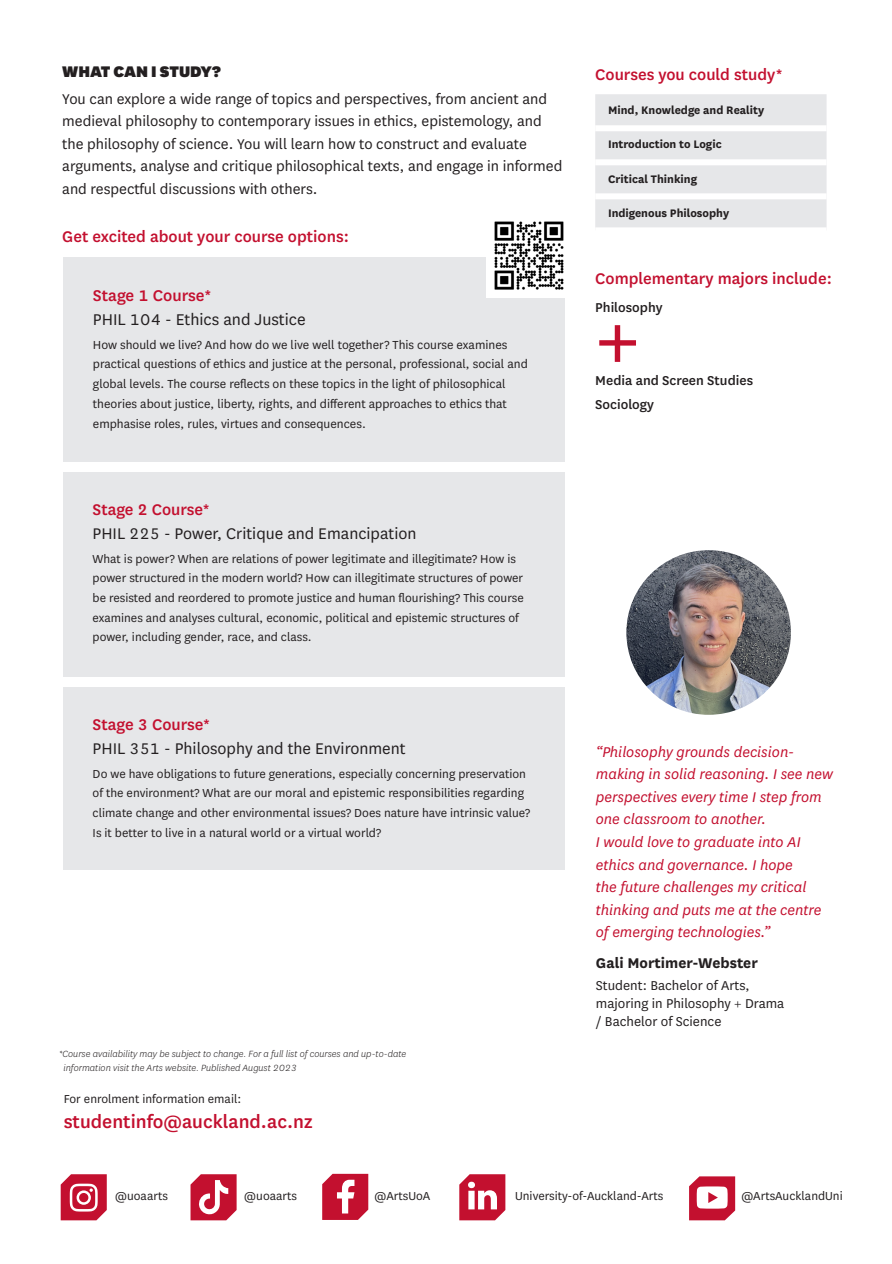
<style>
.page{position:relative;width:892px;height:1264px;background:#fff}
.page>*{position:absolute;margin:0;border:0;box-sizing:border-box;transform-origin:0 0}
._10__Big_plus{font:500 90px "National";color:#c3102f}
._19__web_address_red{font:500 21px "National";color:#c3102f}
._3a__Subhead_black{font:18.15px "National";color:#231f20}
._3a__Subhead_red{font:500 18.15px "National";color:#c3102f}
._3a__Subhead_red-2{font:500 18px "National";color:#c3102f}
._3a__Subhead_black-2{font:18px "National";color:#231f20}
._3__Subhead{font:900 18px "National";color:#231f20}
._4__Bodycopy{font:16.5px/22.5px "National";color:#231f20}
._5a__Quote_small{font:italic 16.5px/22.5px "National";color:#c3102f}
._11__Bold_bodycopy{font:700 16.5px "National";color:#231f20}
._6__Speaker_credentials{font:15px/18px "National";color:#231f20}
._9__Major_combinations{font:500 15px "National";color:#231f20}
.Bodycopy_small{font:13.65px/19.6px "National";color:#231f20}
.Bodycopy_small-2{font:13.5px/19.5px "National";color:#231f20}
._18__Table_Course{font:700 12.75px "National";color:#231f20}
._4__Bodycopy-2{font:italic 300 10.5px/13.5px "National";color:#231f20}
</style>
<div class="page">
<div style="left:63px;top:257px;width:502px;height:204px;background:#e6e7e9"></div>
<div style="left:63px;top:472px;width:502px;height:204px;background:#e6e7e9"></div>
<div style="left:63px;top:687px;width:502px;height:182px;background:#e6e7e9"></div>
<div style="left:595px;top:94px;width:231px;height:133px;background:#e6e7e9"></div>
<div style="left:595px;top:159px;width:231px;height:6px;background:#fff"></div>
<div style="left:595px;top:193px;width:231px;height:6px;background:#fff"></div>
<div style="left:595px;top:125px;width:231px;height:6px;background:#fff"></div>
<img style="left:626px;top:550px;width:165px;height:164px;border-radius:82px">
<img style="left:487px;top:221px;width:78px;height:77px">
<svg style="left:689px;top:1176px;width:46px;height:44px"></svg>
<svg style="left:322px;top:1173px;width:46px;height:46px"></svg>
<svg style="left:459px;top:1174px;width:46px;height:46px"></svg>
<svg style="left:61px;top:1174px;width:46px;height:46px;background:#cf425a"></svg>
<svg style="left:190px;top:1174px;width:47px;height:46px"></svg>
<p class="_3__Subhead" style="left:62px;top:59px;width:160px">WHAT CAN I STUDY?</p>
<p class="_4__Bodycopy" style="left:62px;top:87px;width:502px">You can explore a wide range of topics and perspectives, from ancient and medieval philosophy to contemporary issues in ethics, epistemology, and the philosophy of science. You will learn how to construct and evaluate arguments, analyse and critique philosophical texts, and engage in informed and respectful discussions with others.</p>
<p class="_3a__Subhead_red-2" style="left:62px;top:224px;width:288px">Get excited about your course options:</p>
<p class="_3a__Subhead_red" style="left:93px;top:283px;width:120px">Stage 1 Course*</p>
<p class="_3a__Subhead_black" style="left:93px;top:307px;width:214px">PHIL 104 - Ethics and Justice</p>
<p class="Bodycopy_small" style="left:93px;top:334px;width:436px">How should we live? And how do we live well together? This course examines practical questions of ethics and justice at the personal, professional, social and global levels. The course reflects on these topics in the light of philosophical theories about justice, liberty, rights, and different approaches to ethics that emphasise roles, rules, virtues and consequences.</p>
<p class="_3a__Subhead_red-2" style="left:93px;top:497px;width:119px">Stage 2 Course*</p>
<p class="_3a__Subhead_black-2" style="left:93px;top:522px;width:325px">PHIL 225 - Power, Critique and Emancipation</p>
<p class="Bodycopy_small-2" style="left:93px;top:548px;width:433px">What is power? When are relations of power legitimate and illegitimate? How is power structured in the modern world? How can illegitimate structures of power be resisted and reordered to promote justice and human flourishing? This course examines and analyses cultural, economic, political and epistemic structures of power, including gender, race, and class.</p>
<p class="_3a__Subhead_red-2" style="left:93px;top:712px;width:119px">Stage 3 Course*</p>
<p class="_3a__Subhead_black-2" style="left:93px;top:736px;width:315px">PHIL 351 - Philosophy and the Environment</p>
<p class="Bodycopy_small-2" style="left:93px;top:763px;width:439px">Do we have obligations to future generations, especially concerning preservation of the environment? What are our moral and epistemic responsibilities regarding climate change and other environmental issues? Does nature have intrinsic value?<br>Is it better to live in a natural world or a virtual world?</p>
<p class="_4__Bodycopy-2" style="left:63px;top:1046px;width:344px;text-indent:-4px">*Course availability may be subject to change. For a full list of courses and up-to-date information visit the Arts website. Published August 2023</p>
<p class="Bodycopy_small-2" style="left:64px;top:1088px;width:179px">For enrolment information email:</p>
<p class="_19__web_address_red" style="left:64px;top:1107px;width:250px">studentinfo@auckland.ac.nz</p>
<p class="_3a__Subhead_red-2" style="left:595px;top:62px;width:189px">Courses you could study*</p>
<p class="_18__Table_Course" style="left:608px;top:101px;width:158px">Mind, Knowledge and Reality</p>
<p class="_18__Table_Course" style="left:608px;top:135px;width:115px">Introduction to Logic</p>
<p class="_18__Table_Course" style="left:608px;top:169px;width:91px">Critical Thinking</p>
<p class="_18__Table_Course" style="left:608px;top:203px;width:123px">Indigenous Philosophy</p>
<p class="_3a__Subhead_red-2" style="left:595px;top:266px;width:238px">Complementary majors include:</p>
<p class="_9__Major_combinations" style="left:595px;top:297px;width:69px">Philosophy</p>
<p class="_10__Big_plus" style="left:595px;top:276px;width:46px">+</p>
<p class="_9__Major_combinations" style="left:595px;top:370px;width:159px">Media and Screen Studies</p>
<p class="_9__Major_combinations" style="left:595px;top:393px;width:60px">Sociology</p>
<p class="_5a__Quote_small" style="left:596px;top:740px;width:239px">“Philosophy grounds decision&shy;making in solid reasoning. I see new perspectives every time I step from one classroom to another.<br>I would love to graduate into AI ethics and governance. I hope<br>the future challenges my critical thinking and puts me at the centre of emerging technologies.”</p>
<p class="_11__Bold_bodycopy" style="left:596px;top:951px;width:163px">Gali Mortimer-Webster</p>
<p class="_6__Speaker_credentials" style="left:596px;top:975px;width:190px">Student: Bachelor of Arts, majoring in Philosophy + Drama / Bachelor of Science</p>
<p class="Bodycopy_small-2" style="left:115px;top:1185px;width:54px">@uoaarts</p>
<p class="Bodycopy_small-2" style="left:244px;top:1185px;width:54px">@uoaarts</p>
<p class="Bodycopy_small-2" style="left:375px;top:1185px;width:57px">@ArtsUoA</p>
<p class="Bodycopy_small-2" style="left:515px;top:1185px;width:150px">University-of-Auckland-Arts</p>
<p class="Bodycopy_small-2" style="left:741px;top:1185px;width:103px">@ArtsAucklandUni</p>
</div>
